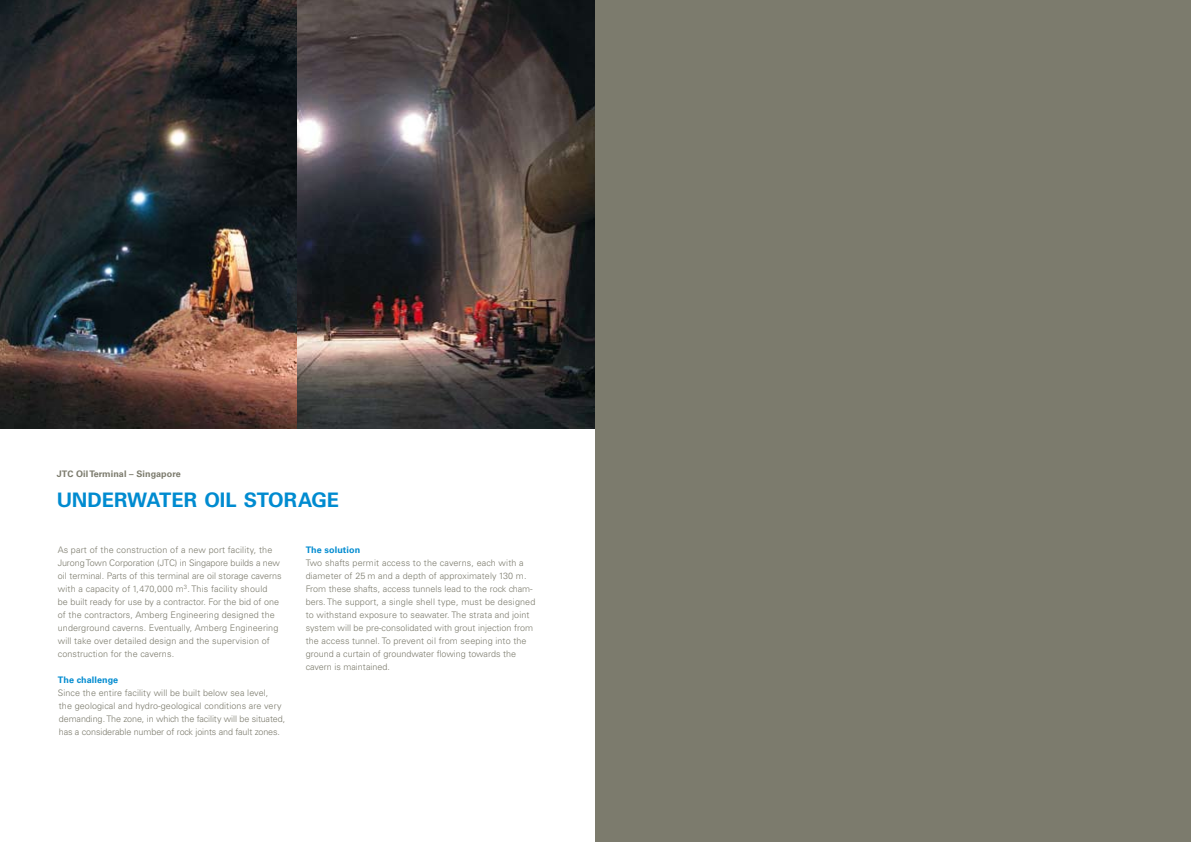
<style>
.page{position:relative;width:1191px;height:842px;background:#fff}
.page>*{position:absolute;margin:0;border:0;box-sizing:border-box;transform-origin:0 0}
.t1{font:700 20px "Univers LT Std";color:#008bd0}
.t2{font:300 9px/13px "Univers LT Std";letter-spacing:.01em;color:#7c7b6d}
.t3{font:300 9px/13px "Univers LT Std";letter-spacing:-.01em;color:#7c7b6d}
.t4{font:700 9px "Univers LT Std";letter-spacing:.01em;color:#7c7b6d}
.t5{font:700 9px "Univers LT Std";letter-spacing:.01em;color:#008bd0}
</style>
<div class="page">
<img style="left:0;top:0;width:298px;height:428px">
<img style="left:298px;top:0;width:297px;height:428px">
<div style="left:595px;top:0;width:596px;height:842px;background:#7c7b6d"></div>
<p class="t4" style="left:57px;top:469px;width:125px">JTC Oil Terminal – Singapore</p>
<h1 class="t1" style="left:57px;top:488px;width:284px">Underwater oil storage</h1>
<p class="t2" style="left:58px;top:543px;width:226px">As part of the construction of a new port facility, the Jurong Town Corporation (JTC) in Singapore builds a new oil terminal. Parts of this terminal are oil storage caverns with a capacity of 1,470,000 m<sup>3</sup>. This facility should<br>be built ready for use by a contractor. For the bid of one of the contractors, Amberg Engineering designed the underground caverns. Eventually, Amberg Engineering will take over detailed design and the supervision of construction for the caverns.</p>
<p class="t5" style="left:58px;top:674px;width:62px">The challenge</p>
<p class="t3" style="left:58px;top:686px;width:229px">Since the entire facility will be built below sea level,<br>the geological and hydro-geological conditions are very demanding. The zone, in which the facility will be situated, has a considerable number of rock joints and fault zones.</p>
<p class="t5" style="left:306px;top:544px;width:56px">The solution</p>
<p class="t2" style="left:306px;top:556px;width:231px">Two shafts permit access to the caverns, each with a diameter of 25 m and a depth of approximately 130 m.<br>From these shafts, access tunnels lead to the rock cham&shy;bers. The support, a single shell type, must be designed to withstand exposure to seawater. The strata and joint system will be pre-consolidated with grout injection from the access tunnel. To prevent oil from seeping into the ground a curtain of groundwater flowing towards the cavern is maintained.</p>
</div>
